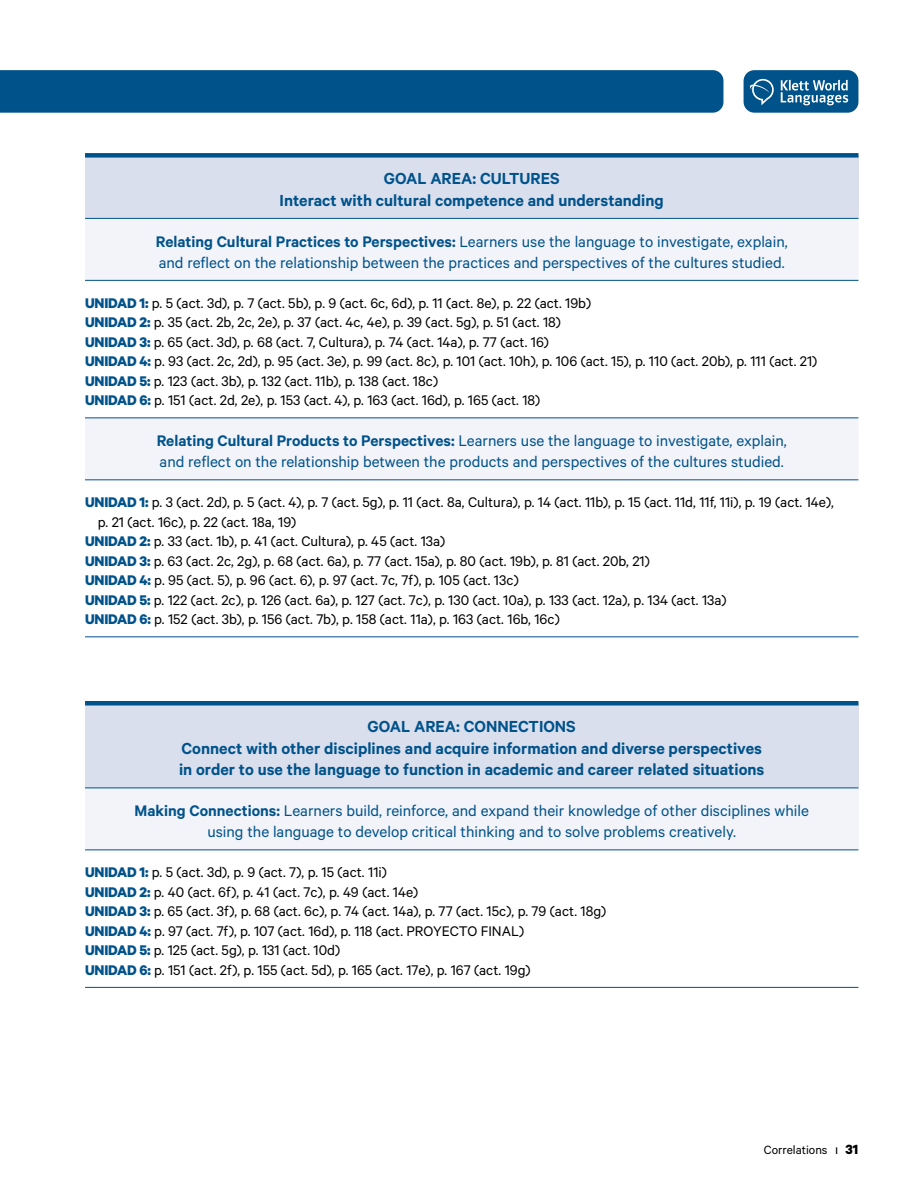
<style>
.page{position:relative;width:918px;height:1188px;background:#fff}
.page>*{position:absolute;margin:0;border:0;box-sizing:border-box;transform-origin:0 0}
._000_tablas_cabecera_rango1{font:600 18px/21.6px "Calibre";color:#00528a}
._000_tablas_cabecera_rango2{font:17.25px/21px "Calibre";color:#00528a}
._000_tablas_texto{font:15.75px/19.5px "Calibre";color:#000}
.t1{font:13.5px "Calibre";color:#000}
.s1{font-weight:600}
.s2{font-weight:700;color:#00528a}
.s3{font-size:15px}
.s4{font-weight:700;font-size:15px}
</style>
<div class="page">
<div style="left:744px;top:70px;width:114px;height:43px;background:#00528a;border-radius:11px"></div>
<svg style="left:781px;top:80px;width:67px;height:25px"></svg>
<svg style="left:750px;top:79px;width:24px;height:26px"></svg>
<div style="left:0;top:70px;width:723px;height:43px;background:#00528a"></div>
<div style="left:85px;top:703px;width:773px;height:85px;background:#d9dfed"></div>
<div style="left:85px;top:788px;width:773px;height:62px;background:#f3f4f9"></div>
<hr style="left:85px;top:788px;width:773px;height:1px;background:#00528a">
<hr style="left:85px;top:701px;width:773px;height:4px;background:#00528a">
<hr style="left:85px;top:850px;width:773px;height:1px;background:#00528a">
<hr style="left:85px;top:987px;width:773px;height:1px;background:#00528a">
<div style="left:85px;top:155px;width:773px;height:63px;background:#d9dfed"></div>
<svg style="left:85px;top:219px;width:773px;height:260px"></svg>
<hr style="left:85px;top:218px;width:773px;height:1px;background:#00528a">
<hr style="left:85px;top:636px;width:773px;height:1px;background:#00528a">
<div style="left:85px;top:153px;width:773px;height:5px;background:#00528a"></div>
<hr style="left:85px;top:280px;width:773px;height:1px;background:#00528a">
<hr style="left:85px;top:417px;width:773px;height:1px;background:#00528a">
<hr style="left:85px;top:479px;width:773px;height:1px;background:#00528a">
<p class="_000_tablas_cabecera_rango1" style="left:384px;top:167px;width:177px">GOAL AREA: CULTURES</p>
<p class="_000_tablas_cabecera_rango1" style="left:280px;top:189px;width:386px">Interact with cultural competence and understanding</p>
<p class="_000_tablas_cabecera_rango2" style="left:156px;top:230px;width:633px"><span class="s1">Relating Cultural Practices to Perspectives:</span> Learners use the language to investigate, explain, and reflect on the relationship between the practices and perspectives of the cultures studied.</p>
<p class="_000_tablas_texto" style="left:85px;top:292px;width:508px"><span class="s2">UNIDAD 1:</span> p. 5 (act. 3d), p. 7 (act. 5b), p. 9 (act. 6c, 6d), p. 11 (act. 8e), p. 22 (act. 19b)</p>
<p class="_000_tablas_texto" style="left:85px;top:312px;width:478px"><span class="s2">UNIDAD 2:</span> p. 35 (act. 2b, 2c, 2e), p. 37 (act. 4c, 4e), p. 39 (act. 5g), p. 51 (act. 18)</p>
<p class="_000_tablas_texto" style="left:85px;top:331px;width:465px"><span class="s2">UNIDAD 3:</span> p. 65 (act. 3d), p. 68 (act. 7, Cultura), p. 74 (act. 14a), p. 77 (act. 16)</p>
<p class="_000_tablas_texto" style="left:85px;top:351px;width:734px"><span class="s2">UNIDAD 4:</span> p. 93 (act. 2c, 2d), p. 95 (act. 3e), p. 99 (act. 8c), p. 101 (act. 10h), p. 106 (act. 15), p. 110 (act. 20b), p. 111 (act. 21)</p>
<p class="_000_tablas_texto" style="left:85px;top:370px;width:355px"><span class="s2">UNIDAD 5:</span> p. 123 (act. 3b), p. 132 (act. 11b), p. 138 (act. 18c)</p>
<p class="_000_tablas_texto" style="left:85px;top:390px;width:457px"><span class="s2">UNIDAD 6:</span> p. 151 (act. 2d, 2e), p. 153 (act. 4), p. 163 (act. 16d), p. 165 (act. 18)</p>
<p class="_000_tablas_cabecera_rango2" style="left:157px;top:430px;width:632px"><span class="s1">Relating Cultural Products to Perspectives:</span> Learners use the language to investigate, explain, and reflect on the relationship between the products and perspectives of the cultures studied.</p>
<p class="_000_tablas_texto" style="left:98px;top:492px;width:738px;text-indent:-13px"><span class="s2">UNIDAD 1:</span> p. 3 (act. 2d), p. 5 (act. 4), p. 7 (act. 5g), p. 11 (act. 8a, Cultura), p. 14 (act. 11b), p. 15 (act. 11d, 11f, 11i), p. 19 (act. 14e), p. 21 (act. 16c), p. 22 (act. 18a, 19)</p>
<p class="_000_tablas_texto" style="left:85px;top:531px;width:362px"><span class="s2">UNIDAD 2:</span> p. 33 (act. 1b), p. 41 (act. Cultura), p. 45 (act. 13a)</p>
<p class="_000_tablas_texto" style="left:85px;top:550px;width:566px"><span class="s2">UNIDAD 3:</span> p. 63 (act. 2c, 2g), p. 68 (act. 6a), p. 77 (act. 15a), p. 80 (act. 19b), p. 81 (act. 20b, 21)</p>
<p class="_000_tablas_texto" style="left:85px;top:570px;width:435px"><span class="s2">UNIDAD 4:</span> p. 95 (act. 5), p. 96 (act. 6), p. 97 (act. 7c, 7f), p. 105 (act. 13c)</p>
<p class="_000_tablas_texto" style="left:85px;top:589px;width:643px"><span class="s2">UNIDAD 5:</span> p. 122 (act. 2c), p. 126 (act. 6a), p. 127 (act. 7c), p. 130 (act. 10a), p. 133 (act. 12a), p. 134 (act. 13a)</p>
<p class="_000_tablas_texto" style="left:85px;top:609px;width:476px"><span class="s2">UNIDAD 6:</span> p. 152 (act. 3b), p. 156 (act. 7b), p. 158 (act. 11a), p. 163 (act. 16b, 16c)</p>
<p class="_000_tablas_cabecera_rango1" style="left:368px;top:715px;width:210px">GOAL AREA: CONNECTIONS</p>
<p class="_000_tablas_cabecera_rango1" style="left:179px;top:737px;width:587px">Connect with other disciplines and acquire information and diverse perspectives in order to use the language to function in academic and career related situations</p>
<p class="_000_tablas_cabecera_rango2" style="left:135px;top:800px;width:676px;text-align:center"><span class="s1">Making Connections:</span> Learners build, reinforce, and expand their knowledge of other disciplines while using the language to develop critical thinking and to solve problems creatively.</p>
<p class="_000_tablas_texto" style="left:85px;top:862px;width:303px"><span class="s2">UNIDAD 1:</span> p. 5 (act. 3d), p. 9 (act. 7), p. 15 (act. 11i)</p>
<p class="_000_tablas_texto" style="left:85px;top:881px;width:335px"><span class="s2">UNIDAD 2:</span> p. 40 (act. 6f), p. 41 (act. 7c), p. 49 (act. 14e)</p>
<p class="_000_tablas_texto" style="left:85px;top:901px;width:523px"><span class="s2">UNIDAD 3:</span> p. 65 (act. 3f), p. 68 (act. 6c), p. 74 (act. 14a), p. 77 (act. 15c), p. 79 (act. 18g)</p>
<p class="_000_tablas_texto" style="left:85px;top:920px;width:441px"><span class="s2">UNIDAD 4:</span> p. 97 (act. 7f), p. 107 (act. 16d), p. 118 (act. PROYECTO FINAL)</p>
<p class="_000_tablas_texto" style="left:85px;top:940px;width:257px"><span class="s2">UNIDAD 5:</span> p. 125 (act. 5g), p. 131 (act. 10d)</p>
<p class="_000_tablas_texto" style="left:85px;top:959px;width:447px"><span class="s2">UNIDAD 6:</span> p. 151 (act. 2f), p. 155 (act. 5d), p. 165 (act. 17e), p. 167 (act. 19g)</p>
<p class="t1" style="left:764px;top:1141px;width:96px">Correlations <span class="s3">ı</span> <span class="s4">31</span></p>
</div>
